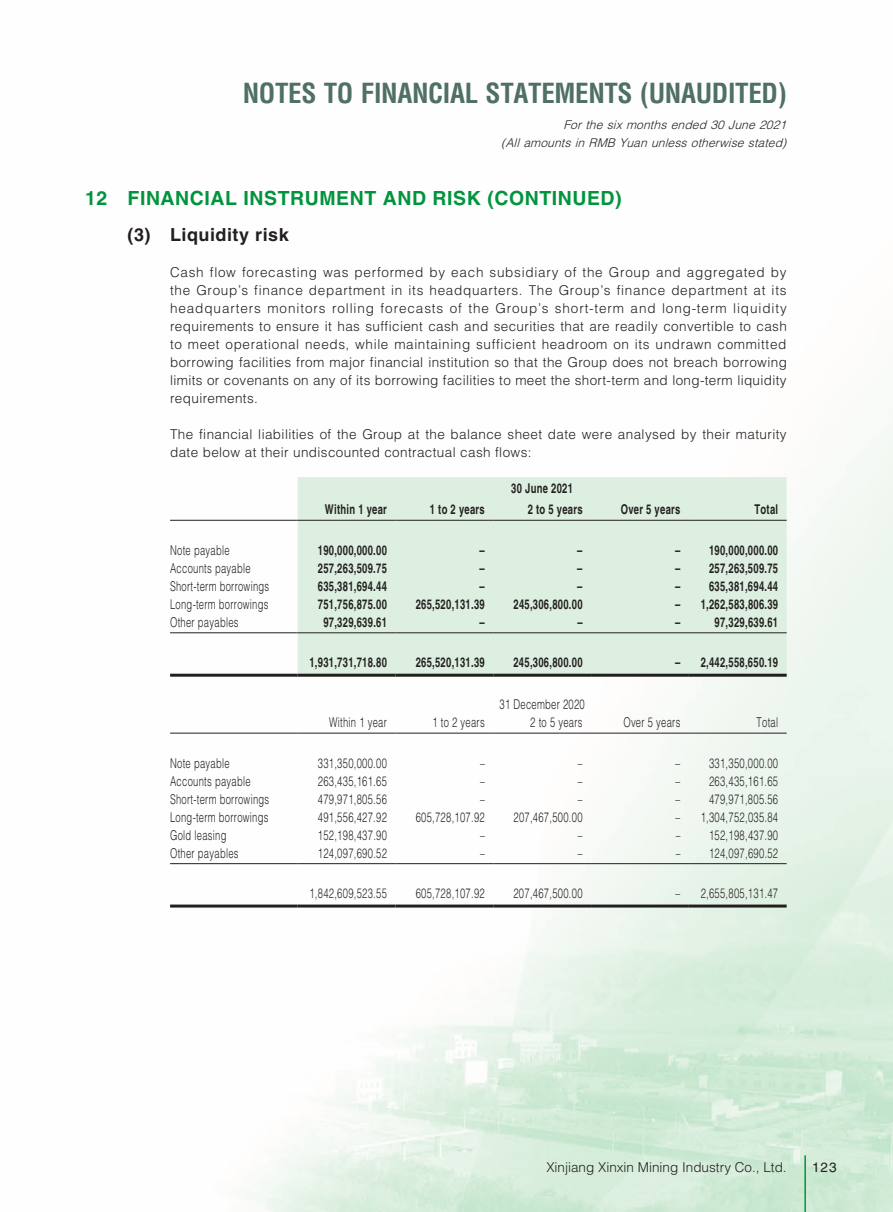
<style>
.page{position:relative;width:893px;height:1212px;background:#fff}
.page>*{position:absolute;margin:0;border:0;box-sizing:border-box;transform-origin:0 0}
.t1{font:700 condensed 27px "Helvetica LT Std";letter-spacing:-.015em;color:#4f7063}
.t2{font:700 19.5px "Helvetica LT Std";letter-spacing:.03em;color:#00943d}
.t3{font:700 18px "Helvetica LT Std";letter-spacing:.03em;color:#231f20}
.t4{font:300 13.5px/18px "Helvetica LT Std";letter-spacing:.03em;color:#231f20;text-align:justify}
.t5{font:300 13.5px "Helvetica LT Std";letter-spacing:.03em;color:#231f20;scale:.7 1}
.t6{font:700 13.5px "Helvetica LT Std";letter-spacing:.03em;color:#231f20;scale:.7 1}
.t7{font:300 13.5px "Helvetica LT Std";color:#231f20}
.t8{font:13.5px "Helvetica LT Std";color:#231f20}
.t9{font:italic 300 12px/18px "Helvetica LT Std";color:#231f20;text-align:right}
</style>
<div class="page">
<img style="left:170px;top:430px;width:723px;height:782px">
<hr style="left:804px;top:1155px;width:2px;height:57px;background:#00943d">
<div style="left:298px;top:477px;width:489px;height:197px;background:#dcefe0"></div>
<hr style="left:170px;top:520px;width:128px;height:1px;background:#231f20">
<hr style="left:298px;top:520px;width:97px;height:1px;background:#231f20">
<hr style="left:395px;top:520px;width:98px;height:1px;background:#231f20">
<hr style="left:493px;top:520px;width:98px;height:1px;background:#231f20">
<hr style="left:591px;top:520px;width:98px;height:1px;background:#231f20">
<hr style="left:689px;top:520px;width:98px;height:1px;background:#231f20">
<hr style="left:170px;top:632px;width:128px;height:1px;background:#231f20">
<hr style="left:298px;top:632px;width:97px;height:1px;background:#231f20">
<hr style="left:395px;top:632px;width:98px;height:1px;background:#231f20">
<hr style="left:493px;top:632px;width:98px;height:1px;background:#231f20">
<hr style="left:591px;top:632px;width:98px;height:1px;background:#231f20">
<hr style="left:689px;top:632px;width:98px;height:1px;background:#231f20">
<hr style="left:170px;top:674px;width:128px;height:3px;background:#231f20">
<hr style="left:298px;top:674px;width:97px;height:3px;background:#231f20">
<hr style="left:395px;top:674px;width:98px;height:3px;background:#231f20">
<hr style="left:493px;top:674px;width:98px;height:3px;background:#231f20">
<hr style="left:591px;top:674px;width:98px;height:3px;background:#231f20">
<hr style="left:689px;top:674px;width:98px;height:3px;background:#231f20">
<hr style="left:170px;top:733px;width:128px;height:1px;background:#231f20">
<hr style="left:298px;top:733px;width:97px;height:1px;background:#231f20">
<hr style="left:395px;top:733px;width:98px;height:1px;background:#231f20">
<hr style="left:493px;top:733px;width:98px;height:1px;background:#231f20">
<hr style="left:591px;top:733px;width:98px;height:1px;background:#231f20">
<hr style="left:689px;top:733px;width:98px;height:1px;background:#231f20">
<hr style="left:170px;top:863px;width:128px;height:1px;background:#231f20">
<hr style="left:298px;top:863px;width:97px;height:1px;background:#231f20">
<hr style="left:395px;top:863px;width:98px;height:1px;background:#231f20">
<hr style="left:493px;top:863px;width:98px;height:1px;background:#231f20">
<hr style="left:591px;top:863px;width:98px;height:1px;background:#231f20">
<hr style="left:689px;top:863px;width:98px;height:1px;background:#231f20">
<hr style="left:170px;top:904px;width:128px;height:3px;background:#231f20">
<hr style="left:298px;top:904px;width:97px;height:3px;background:#231f20">
<hr style="left:395px;top:904px;width:98px;height:3px;background:#231f20">
<hr style="left:493px;top:904px;width:98px;height:3px;background:#231f20">
<hr style="left:591px;top:904px;width:98px;height:3px;background:#231f20">
<hr style="left:689px;top:904px;width:98px;height:3px;background:#231f20">
<h1 class="t1" style="left:243px;top:77px;width:545px">NOTES TO FINANCIAL STATEMENTS (UNAUDITED)</h1>
<p class="t9" style="left:501px;top:116px;width:290px">Forthesixmonthsended 30June2021 (AllamountsinRMB Yuanunlessotherwisestated)</p>
<h2 class="t2" style="left:85px;top:187px;width:538px">12 FINANCIAL INSTRUMENT AND RISK (CONTINUED)</h2>
<h3 class="t3" style="left:128px;top:224px;width:163px">(3) Liquidity risk</h3>
<p class="t4" style="left:170px;top:263px;width:618px">Cash flow forecasting was performed by each subsidiary of the Group and aggregated by the Group’s finance department in its headquarters. The Group’s finance department at its headquarters monitors rolling forecasts of the Group’s short-term and long-term liquidity requirements to ensure it has sufficient cash and securities that are readily convertible to cash to meet operational needs, while maintaining sufficient headroom on its undrawn committed borrowing facilities from major financial institution so that the Group does not breach borrowing limits or covenants on any of its borrowing facilities to meet the short-term and long-term liquidity requirements.</p>
<p class="t4" style="left:170px;top:425px;width:618px">The financial liabilities of the Group at the balance sheet date were analysed by their maturity date below at their undiscounted contractual cash flows:</p>
<p class="t6" style="left:511px;top:480px;width:90px">30 June 2021</p>
<p class="t6" style="left:325px;top:501px;width:90px">Within 1 year</p>
<p class="t6" style="left:430px;top:501px;width:80px">1 to 2 years</p>
<p class="t6" style="left:528px;top:501px;width:80px">2 to 5 years</p>
<p class="t6" style="left:621px;top:501px;width:87px">Over 5 years</p>
<p class="t6" style="left:754px;top:501px;width:35px">Total</p>
<p class="t5" style="left:170px;top:542px;width:87px">Note payable</p>
<p class="t6" style="left:318px;top:542px;width:100px">190,000,000.00</p>
<p class="t6" style="left:479px;top:542px;width:9px">–</p>
<p class="t6" style="left:577px;top:542px;width:9px">–</p>
<p class="t6" style="left:675px;top:542px;width:149px">– 190,000,000.00</p>
<p class="t5" style="left:170px;top:560px;width:117px">Accounts payable</p>
<p class="t6" style="left:318px;top:560px;width:100px">257,263,509.75</p>
<p class="t6" style="left:479px;top:560px;width:9px">–</p>
<p class="t6" style="left:577px;top:560px;width:9px">–</p>
<p class="t6" style="left:675px;top:560px;width:149px">– 257,263,509.75</p>
<p class="t5" style="left:170px;top:578px;width:143px">Short-term borrowings</p>
<p class="t6" style="left:318px;top:578px;width:100px">635,381,694.44</p>
<p class="t6" style="left:479px;top:578px;width:9px">–</p>
<p class="t6" style="left:577px;top:578px;width:9px">–</p>
<p class="t6" style="left:675px;top:578px;width:149px">– 635,381,694.44</p>
<p class="t5" style="left:170px;top:596px;width:142px">Long-term borrowings</p>
<p class="t6" style="left:318px;top:596px;width:100px">751,756,875.00</p>
<p class="t6" style="left:416px;top:596px;width:100px">265,520,131.39</p>
<p class="t6" style="left:513px;top:596px;width:100px">245,306,800.00</p>
<p class="t6" style="left:675px;top:596px;width:149px">– 1,262,583,806.39</p>
<p class="t5" style="left:170px;top:614px;width:99px">Other payables</p>
<p class="t6" style="left:323px;top:614px;width:92px">97,329,639.61</p>
<p class="t6" style="left:479px;top:614px;width:9px">–</p>
<p class="t6" style="left:577px;top:614px;width:9px">–</p>
<p class="t6" style="left:675px;top:614px;width:9px">–</p>
<p class="t6" style="left:715px;top:614px;width:92px">97,329,639.61</p>
<p class="t6" style="left:309px;top:654px;width:112px">1,931,731,718.80</p>
<p class="t6" style="left:416px;top:654px;width:100px">265,520,131.39</p>
<p class="t6" style="left:513px;top:654px;width:100px">245,306,800.00</p>
<p class="t6" style="left:675px;top:654px;width:149px">– 2,442,558,650.19</p>
<p class="t5" style="left:499px;top:696px;width:123px">31 December 2020</p>
<p class="t5" style="left:329px;top:714px;width:84px">Within 1 year</p>
<p class="t5" style="left:432px;top:714px;width:76px">1 to 2 years</p>
<p class="t5" style="left:530px;top:714px;width:76px">2 to 5 years</p>
<p class="t5" style="left:623px;top:714px;width:83px">Over 5 years</p>
<p class="t5" style="left:757px;top:714px;width:32px">Total</p>
<p class="t5" style="left:170px;top:754px;width:87px">Note payable</p>
<p class="t5" style="left:318px;top:754px;width:100px">331,350,000.00</p>
<p class="t5" style="left:480px;top:754px;width:8px">–</p>
<p class="t5" style="left:578px;top:754px;width:8px">–</p>
<p class="t5" style="left:676px;top:754px;width:148px">– 331,350,000.00</p>
<p class="t5" style="left:170px;top:772px;width:117px">Accounts payable</p>
<p class="t5" style="left:318px;top:772px;width:100px">263,435,161.65</p>
<p class="t5" style="left:480px;top:772px;width:8px">–</p>
<p class="t5" style="left:578px;top:772px;width:8px">–</p>
<p class="t5" style="left:676px;top:772px;width:148px">– 263,435,161.65</p>
<p class="t5" style="left:170px;top:790px;width:143px">Short-term borrowings</p>
<p class="t5" style="left:318px;top:790px;width:100px">479,971,805.56</p>
<p class="t5" style="left:480px;top:790px;width:8px">–</p>
<p class="t5" style="left:578px;top:790px;width:8px">–</p>
<p class="t5" style="left:676px;top:790px;width:148px">– 479,971,805.56</p>
<p class="t5" style="left:170px;top:808px;width:142px">Long-term borrowings</p>
<p class="t5" style="left:318px;top:808px;width:100px">491,556,427.92</p>
<p class="t5" style="left:416px;top:808px;width:100px">605,728,107.92</p>
<p class="t5" style="left:513px;top:808px;width:100px">207,467,500.00</p>
<p class="t5" style="left:676px;top:808px;width:148px">– 1,304,752,035.84</p>
<p class="t5" style="left:170px;top:826px;width:82px">Gold leasing</p>
<p class="t5" style="left:318px;top:826px;width:100px">152,198,437.90</p>
<p class="t5" style="left:480px;top:826px;width:8px">–</p>
<p class="t5" style="left:578px;top:826px;width:8px">–</p>
<p class="t5" style="left:676px;top:826px;width:148px">– 152,198,437.90</p>
<p class="t5" style="left:170px;top:844px;width:99px">Other payables</p>
<p class="t5" style="left:318px;top:844px;width:100px">124,097,690.52</p>
<p class="t5" style="left:480px;top:844px;width:8px">–</p>
<p class="t5" style="left:578px;top:844px;width:8px">–</p>
<p class="t5" style="left:676px;top:844px;width:148px">– 124,097,690.52</p>
<p class="t5" style="left:309px;top:885px;width:112px">1,842,609,523.55</p>
<p class="t5" style="left:416px;top:885px;width:100px">605,728,107.92</p>
<p class="t5" style="left:513px;top:885px;width:100px">207,467,500.00</p>
<p class="t5" style="left:676px;top:885px;width:148px">– 2,655,805,131.47</p>
<p class="t7" style="left:546px;top:1159px;width:242px">Xinjiang Xinxin Mining Industry Co., Ltd.</p>
<p class="t8" style="left:812px;top:1159px;width:26px">123</p>
</div>
